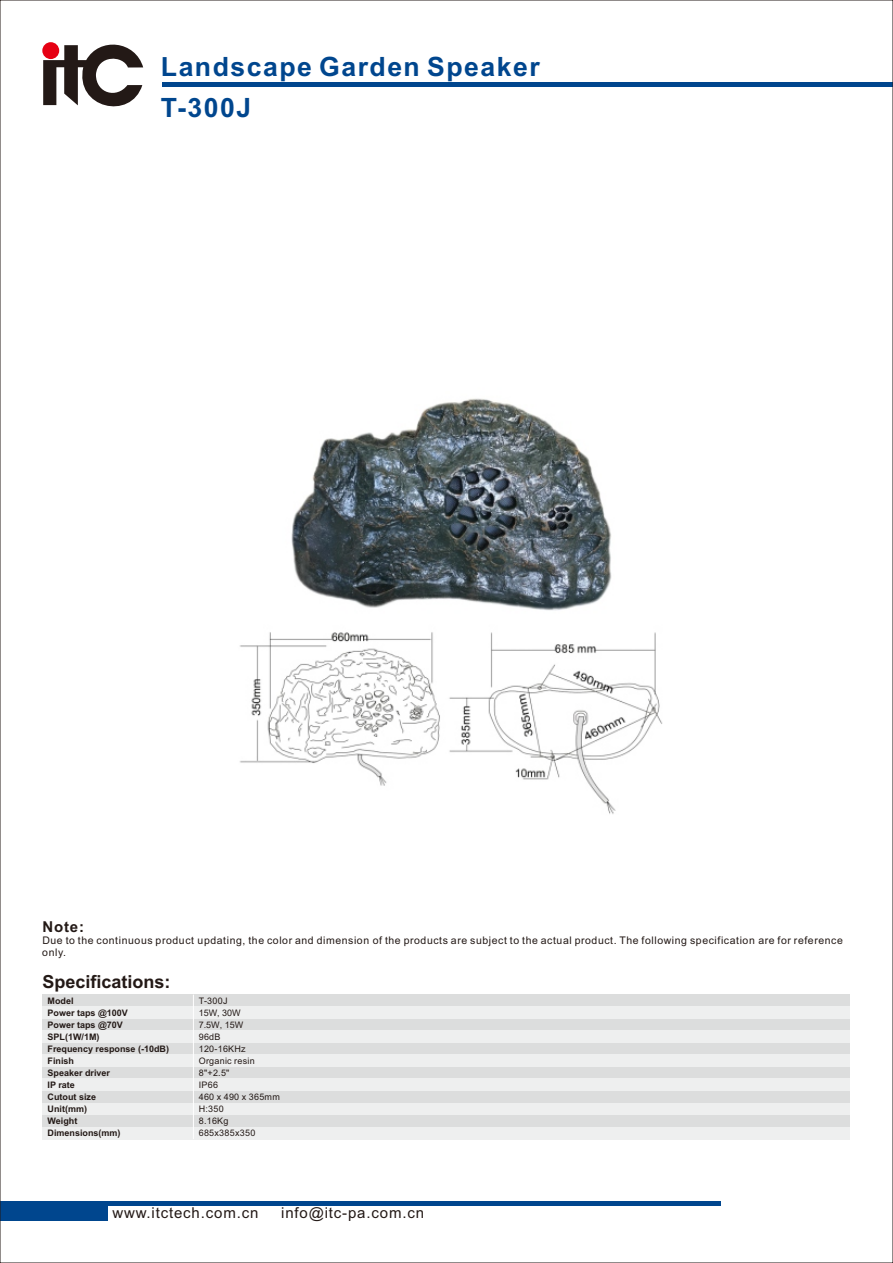
<style>
.page{position:relative;width:893px;height:1263px;background:#fff}
.page>*{position:absolute;margin:0;border:0;box-sizing:border-box;transform-origin:0 0}
.t1{font:700 26.55px/41.1px "Arial";letter-spacing:.055em;color:#00468e}
.t2{font:700 18px "Arial";color:#231916}
.t3{font:15px "Arial";letter-spacing:.055em;color:#231916}
.t4{font:700 15px "Arial";color:#231916}
.t5{font:10.5px/11.7px "Arial";letter-spacing:.055em;color:#231916}
.t6{font:700 9px/12px "Arial";color:#231916}
.t7{font:9px/12px "Arial";letter-spacing:.03em;color:#231916}
</style>
<div class="page">
<hr style="left:0;top:1202px;width:720px;height:4px;background:#00468e">
<div style="left:0;top:1202px;width:108px;height:18px;background:#00468e"></div>
<hr style="left:163px;top:82px;width:730px;height:4px;background:#00468e">
<svg style="left:43px;top:42px;width:100px;height:65px"></svg>
<div style="left:42px;top:995px;width:808px;height:12px;background:#dcdddd"></div>
<div style="left:42px;top:1043px;width:808px;height:12px;background:#dcdddd"></div>
<div style="left:42px;top:1019px;width:808px;height:12px;background:#dcdddd"></div>
<div style="left:42px;top:1031px;width:808px;height:12px;background:#eeefef"></div>
<div style="left:42px;top:1007px;width:808px;height:12px;background:#eeefef"></div>
<div style="left:42px;top:1067px;width:808px;height:12px;background:#dcdddd"></div>
<div style="left:42px;top:1055px;width:808px;height:12px;background:#eeefef"></div>
<div style="left:42px;top:1091px;width:808px;height:12px;background:#dcdddd"></div>
<div style="left:42px;top:1079px;width:808px;height:12px;background:#eeefef"></div>
<div style="left:42px;top:1103px;width:808px;height:12px;background:#eeefef"></div>
<div style="left:42px;top:1115px;width:808px;height:12px;background:#dcdddd"></div>
<img style="left:291px;top:398px;width:321px;height:213px">
<img style="left:239px;top:632px;width:424px;height:182px">
<div style="left:42px;top:1127px;width:808px;height:12px;background:#eeefef"></div>
<hr style="left:193px;top:995px;width:1px;height:144px;background:#fff">
<h1 class="t1" style="left:161px;top:48px;width:380px">Landscape Garden Speaker<br>T-300J</h1>
<h3 class="t4" style="left:42px;top:921px;width:43px">Note:</h3>
<p class="t5" style="left:42px;top:936px;width:802px">Due to the continuous product updating, the color and dimension of the products are subject to the actual product. The following specification are for reference only.</p>
<p class="t7" style="left:199px;top:995px;width:83px">T-300J<br>15W, 30W<br>7.5W, 15W<br>96dB<br>120-16KHz<br>Organic resin<br>8"+2.5"<br>IP66<br>460 x 490 x 365mm<br>H:350<br>8.16Kg<br>685x385x350</p>
<h2 class="t2" style="left:42px;top:974px;width:130px">Specifications:</h2>
<p class="t6" style="left:48px;top:996px;width:123px">Model<br>Power taps @100V<br>Power taps @70V<br>SPL(1W/1M)<br>Frequency response (-10dB)<br>Finish<br>Speaker driver<br>IP rate<br>Cutout size<br>Unit(mm)<br>Weight<br>Dimensions(mm)</p>
<h3 class="t3" style="left:112px;top:1207px;width:147px">www.itctech.com.cn</h3>
<h3 class="t3" style="left:281px;top:1207px;width:144px">info@itc-pa.com.cn</h3>
</div>
